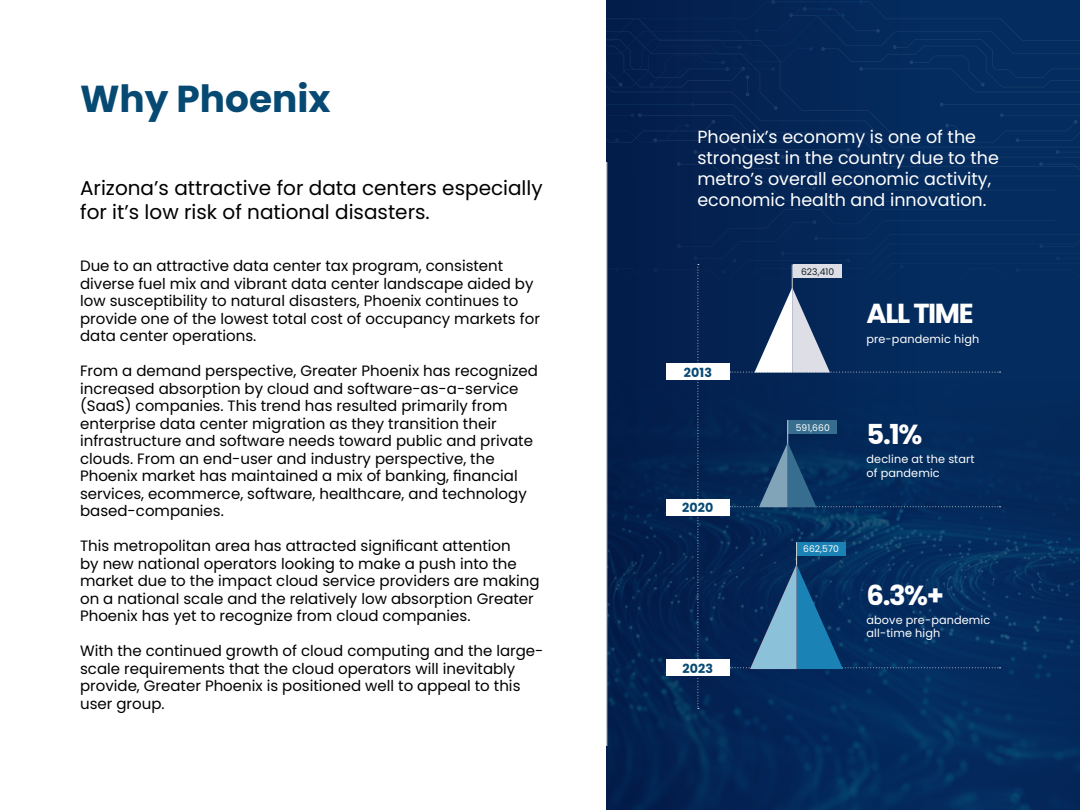
<style>
.page{position:relative;width:1080px;height:810px;background:#fff}
.page>*{position:absolute;margin:0;border:0;box-sizing:border-box;transform-origin:0 0}
.t1{font:700 37.5px "Poppins";color:#064973}
.t2{font:700 27.5px "Poppins";letter-spacing:-.05em;color:#fff}
.t3{font:20px/24px "Poppins";color:#000}
.t4{font:17.5px/21px "Poppins";color:#fff}
.t5{font:15px/17.5px "Poppins";color:#000}
.t6{font:700 12.62px "Poppins";letter-spacing:.01em;color:#064973}
.t7{font:11.25px/13.5px "Poppins";letter-spacing:.01em;color:#fff}
.t8{font:9.12px "Poppins";letter-spacing:.01em;color:#fff}
.t9{font:9.12px "Poppins";letter-spacing:.01em;color:#131e29}
</style>
<div class="page">
<svg style="left:606px;top:0;width:474px;height:202px;background:#052757"></svg>
<img style="left:607px;top:709px;width:473px;height:101px">
<hr style="left:606px;top:162px;width:1px;height:584px;background:#fff">
<svg style="left:606px;top:209px;width:474px;height:500px;background:#0e3260"></svg>
<h1 class="t1" style="left:80px;top:78px;width:252px">Why Phoenix</h1>
<h3 class="t3" style="left:80px;top:177px;width:464px">Arizona’s attractive for data centers especially for it’s low risk of national disasters.</h3>
<p class="t5" style="left:80px;top:257px;width:461px">Due to an attractive data center tax program, consistent diverse fuel mix and vibrant data center landscape aided by low susceptibility to natural disasters, Phoenix continues to provide one of the lowest total cost of occupancy markets for data center operations.</p>
<p class="t5" style="left:80px;top:362px;width:459px">From a demand perspective, Greater Phoenix has recognized increased absorption by cloud and software-as-a-service (SaaS) companies. This trend has resulted primarily from enterprise data center migration as they transition their infrastructure and software needs toward public and private clouds. From an end-user and industry perspective, the Phoenix market has maintained a mix of banking, financial services, ecommerce, software, healthcare, and technology based-companies.</p>
<p class="t5" style="left:80px;top:537px;width:461px">This metropolitan area has attracted significant attention<br>by new national operators looking to make a push into the market due to the impact cloud service providers are making on a national scale and the relatively low absorption Greater Phoenix has yet to recognize from cloud companies.</p>
<p class="t5" style="left:80px;top:642px;width:465px">With the continued growth of cloud computing and the large&shy;scale requirements that the cloud operators will inevitably provide, Greater Phoenix is positioned well to appeal to this user group.</p>
<p class="t4" style="left:697px;top:126px;width:303px">Phoenix’s economy is one of the strongest in the country due to the metro’s overall economic activity, economic health and innovation.</p>
<p class="t6" style="left:684px;top:365px;width:30px">2013</p>
<p class="t6" style="left:682px;top:500px;width:33px">2020</p>
<p class="t6" style="left:683px;top:661px;width:32px">2023</p>
<p class="t9" style="left:801px;top:266px;width:35px">623,410</p>
<h2 class="t2" style="left:867px;top:298px;width:109px">ALL TIME</h2>
<p class="t7" style="left:867px;top:332px;width:114px">pre-pandemic high</p>
<p class="t8" style="left:796px;top:422px;width:36px">591,660</p>
<p class="t8" style="left:803px;top:544px;width:37px">662,570</p>
<h2 class="t2" style="left:867px;top:418px;width:57px">5.1%</h2>
<p class="t7" style="left:867px;top:453px;width:110px">decline at the start of pandemic</p>
<h2 class="t2" style="left:867px;top:579px;width:79px">6.3%+</h2>
<p class="t7" style="left:867px;top:613px;width:125px">above pre-pandemic all-time high</p>
</div>
